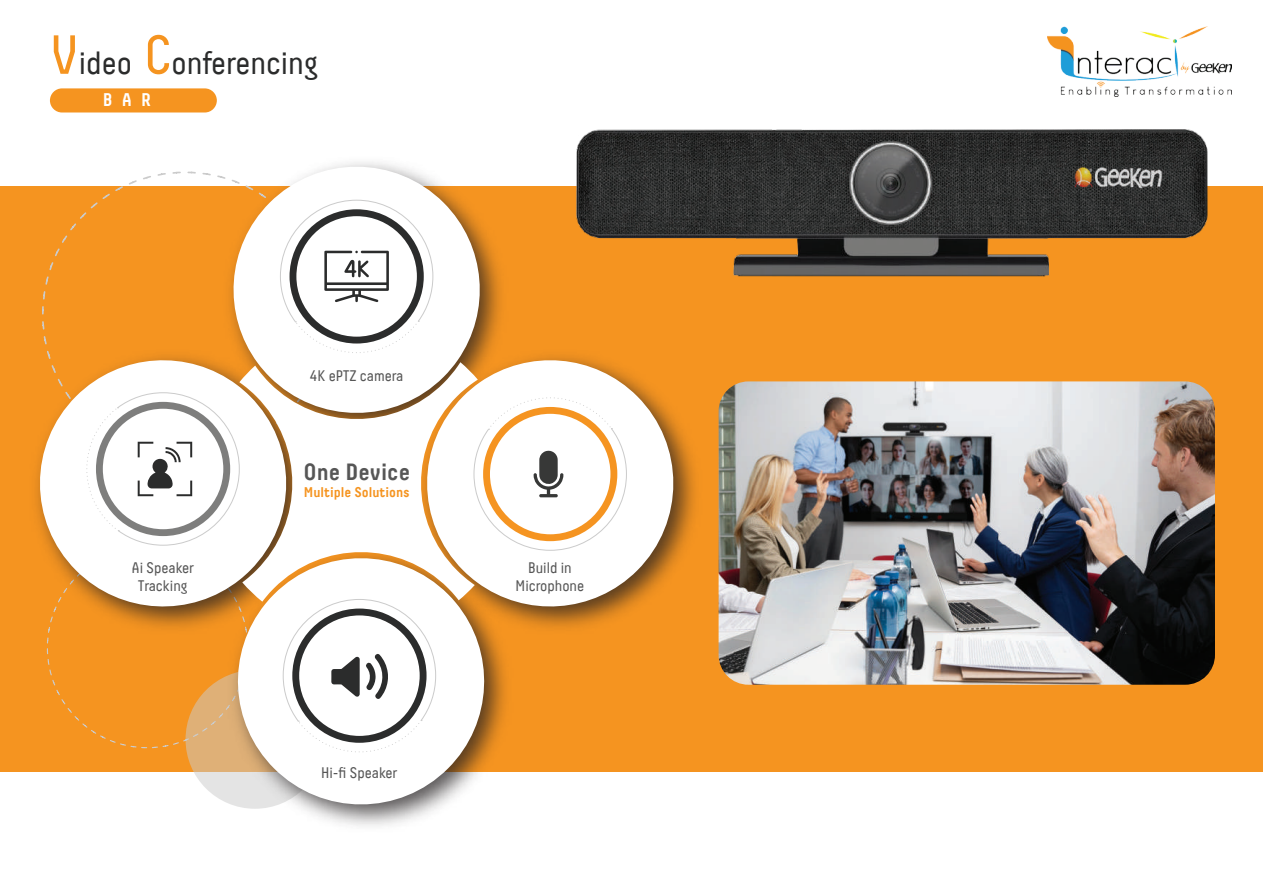
<style>
.page{position:relative;width:1263px;height:893px;background:#fff}
.page>*{position:absolute;margin:0;border:0;box-sizing:border-box;transform-origin:0 0}
.t1{font:32.1px "Decima Pro";color:#2b2c2c}
.t2{font:700 23.4px "Decima Pro";color:#565656}
.t3{font:700 18.3px "Decima Pro";color:#fff}
.t4{font:15.3px/18.3px "Decima Pro";color:#565656;text-align:center}
.t5{font:700 14.1px "Decima Pro";color:#f59420}
.s1{font-size:54.9px;color:#f59420}
</style>
<div class="page">
<div style="left:0;top:186px;width:1263px;height:585px;background:#f59420"></div>
<img style="left:1048px;top:26px;width:184px;height:70px">
<svg style="left:186px;top:670px;width:138px;height:139px;background:#dfb787"></svg>
<img style="left:220px;top:641px;width:299px;height:185px">
<svg style="left:226px;top:641px;width:270px;height:175px;fill:#fff"></svg>
<img style="left:45px;top:343px;width:237px;height:298px">
<svg style="left:35px;top:349px;width:247px;height:269px;fill:#fff"></svg>
<img style="left:216px;top:175px;width:285px;height:217px">
<svg style="left:222px;top:162px;width:269px;height:230px;fill:#fff"></svg>
<img style="left:410px;top:343px;width:286px;height:298px">
<svg style="left:415px;top:349px;width:270px;height:269px;fill:#fff"></svg>
<svg style="left:280px;top:199px;width:154px;height:154px;background:#dcdcdc"></svg>
<svg style="left:282px;top:602px;width:154px;height:151px;background:#dadada"></svg>
<svg style="left:86px;top:392px;width:153px;height:154px;background:#e7e7e7"></svg>
<svg style="left:478px;top:397px;width:149px;height:154px;background:#f6eadd"></svg>
<svg style="left:239px;top:362px;width:239px;height:240px;background:#f7f0e8"></svg>
<div style="left:50px;top:88px;width:167px;height:24px;background:#f59420;border-radius:12px"></div>
<img style="left:719px;top:381px;width:496px;height:304px">
<img style="left:576px;top:130px;width:632px;height:147px">
<h1 class="t1" style="left:50px;top:45px;width:269px"><span class="s1">V</span>ideo <span class="s1">C</span>onferencing</h1>
<p class="t3" style="left:103px;top:89px;width:50px">BAR</p>
<p class="t4" style="left:309px;top:367px;width:95px">4K ePTZ camera</p>
<p class="t4" style="left:132px;top:558px;width:63px">Ai Speaker<br>Tracking</p>
<h2 class="t2" style="left:303px;top:458px;width:108px">One Device</h2>
<p class="t5" style="left:304px;top:484px;width:108px">Multiple Solutions</p>
<p class="t4" style="left:321px;top:763px;width:78px">Hi-fi Speaker</p>
<p class="t4" style="left:516px;top:558px;width:70px">Build in<br>Microphone</p>
</div>
